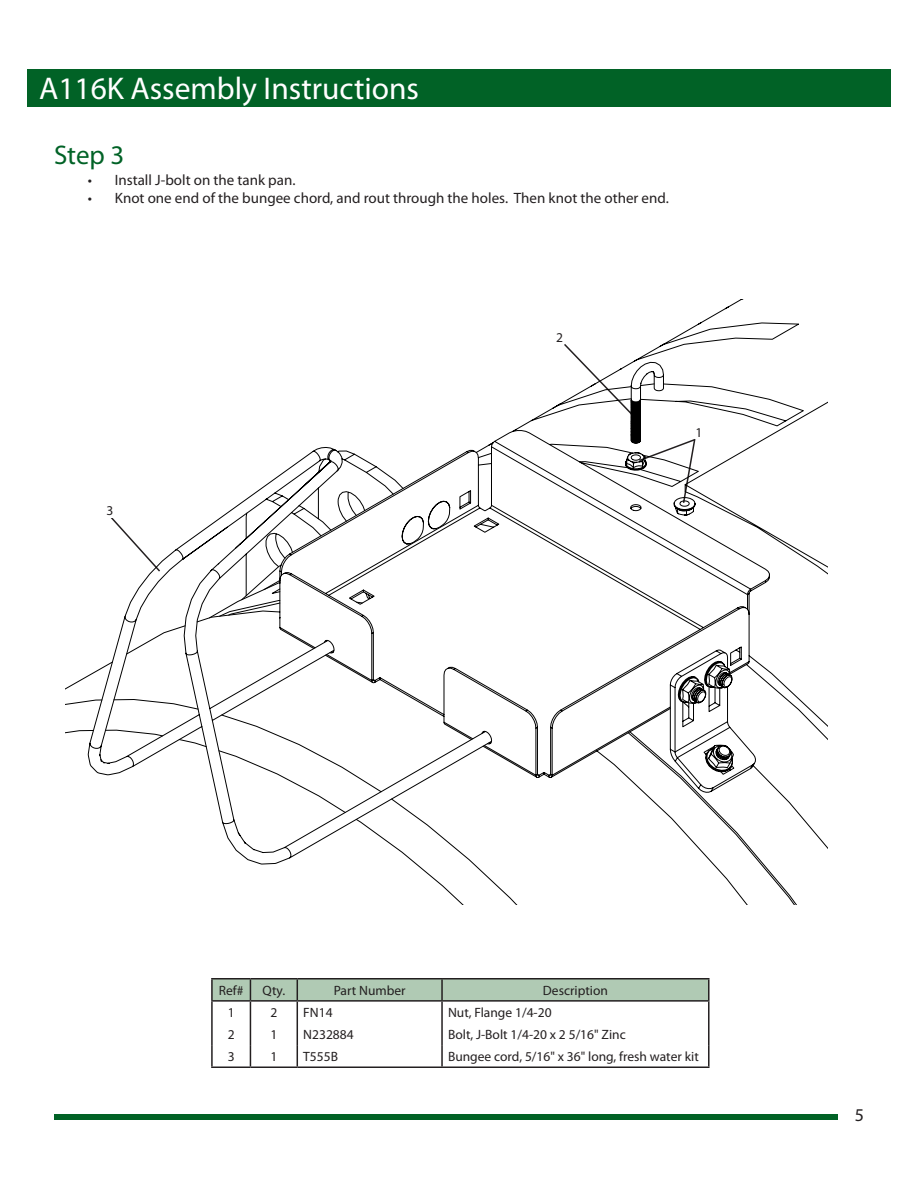
<style>
.page{position:relative;width:918px;height:1188px;background:#fff}
.page>*{position:absolute;margin:0;border:0;box-sizing:border-box;transform-origin:0 0}
.Catagory_header2{font:31.5px "Myriad Pro";color:#fff}
.Catagory_header{font:27px "Myriad Pro";color:#016226}
.t1{font:18px "Myriad Pro";color:#231f20}
.TOC_2{font:15px "Myriad Pro";color:#231f20}
.t2{font:13.5px "Myriad Pro";color:#231f20}
</style>
<div class="page">
<div style="left:54px;top:1114px;width:783px;height:6px;background:#016226"></div>
<div style="left:27px;top:69px;width:864px;height:38px;background:#016226"></div>
<hr style="left:211px;top:978px;width:39px;height:2px;background:#231f20">
<hr style="left:211px;top:980px;width:2px;height:20px;background:#231f20">
<hr style="left:250px;top:978px;width:47px;height:2px;background:#231f20">
<hr style="left:297px;top:978px;width:145px;height:2px;background:#231f20">
<hr style="left:442px;top:978px;width:268px;height:2px;background:#231f20">
<hr style="left:708px;top:980px;width:2px;height:20px;background:#231f20">
<hr style="left:211px;top:1000px;width:39px;height:2px;background:#231f20">
<hr style="left:211px;top:1002px;width:2px;height:21px;background:#231f20">
<hr style="left:442px;top:1000px;width:268px;height:2px;background:#231f20">
<hr style="left:708px;top:1002px;width:2px;height:21px;background:#231f20">
<hr style="left:211px;top:1023px;width:2px;height:22px;background:#231f20">
<hr style="left:708px;top:1023px;width:2px;height:22px;background:#231f20">
<hr style="left:211px;top:1045px;width:2px;height:22px;background:#231f20">
<svg style="left:212px;top:979px;width:497px;height:88px"></svg>
<hr style="left:441px;top:1045px;width:2px;height:22px;background:#231f20">
<hr style="left:708px;top:1045px;width:2px;height:22px;background:#231f20">
<hr style="left:211px;top:1067px;width:39px;height:1px;background:#231f20">
<hr style="left:250px;top:1067px;width:47px;height:1px;background:#231f20">
<hr style="left:297px;top:1067px;width:145px;height:1px;background:#231f20">
<hr style="left:442px;top:1067px;width:268px;height:1px;background:#231f20">
<svg style="left:66px;top:299px;width:761px;height:605px"></svg>
<svg style="left:625px;top:437px;width:111px;height:335px"></svg>
<p class="Catagory_header2" style="left:39px;top:69px;width:381px">A116K Assembly Instructions</p>
<p class="Catagory_header" style="left:54px;top:139px;width:72px">Step 3</p>
<p class="TOC_2" style="left:88px;top:171px;width:209px">• Install J-bolt on the tank pan.</p>
<p class="TOC_2" style="left:88px;top:189px;width:583px">• Knot one end of the bungee chord, and rout through the holes. Then knot the other end.</p>
<p class="t2" style="left:107px;top:502px;width:8px">3</p>
<p class="t2" style="left:556px;top:329px;width:8px">2</p>
<p class="t2" style="left:696px;top:424px;width:8px">1</p>
<p class="t2" style="left:219px;top:982px;width:26px">Ref#</p>
<p class="t2" style="left:262px;top:982px;width:24px">Qty.</p>
<p class="t2" style="left:334px;top:982px;width:73px">Part Number</p>
<p class="t2" style="left:543px;top:982px;width:67px">Description</p>
<p class="t2" style="left:228px;top:1004px;width:8px">1</p>
<p class="t2" style="left:270px;top:1004px;width:8px">2</p>
<p class="t2" style="left:303px;top:1004px;width:31px">FN14</p>
<p class="t2" style="left:448px;top:1004px;width:105px">Nut, Flange 1/4-20</p>
<p class="t2" style="left:228px;top:1026px;width:8px">2</p>
<p class="t2" style="left:270px;top:1026px;width:8px">1</p>
<p class="t2" style="left:303px;top:1026px;width:52px">N232884</p>
<p class="t2" style="left:448px;top:1026px;width:179px">Bolt, J-Bolt 1/4-20 x 2 5/16" Zinc</p>
<p class="t2" style="left:228px;top:1048px;width:8px">3</p>
<p class="t2" style="left:270px;top:1048px;width:8px">1</p>
<p class="t2" style="left:303px;top:1048px;width:36px">T555B</p>
<p class="t2" style="left:448px;top:1048px;width:252px">Bungee cord, 5/16" x 36" long, fresh water kit</p>
<h3 class="t1" style="left:855px;top:1104px;width:11px">5</h3>
</div>
